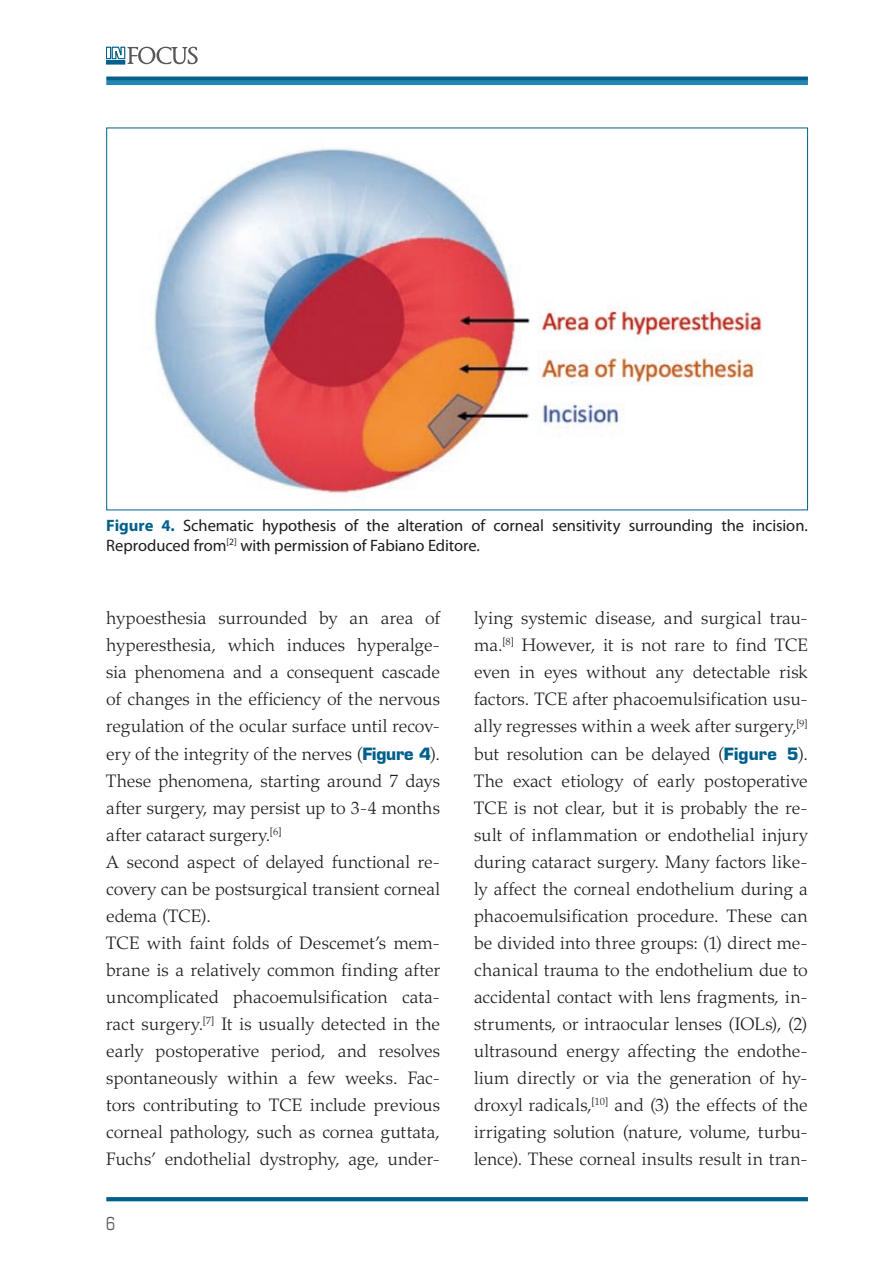
<style>
.page{position:relative;width:893px;height:1263px;background:#fff}
.page>*{position:absolute;margin:0;border:0;box-sizing:border-box;transform-origin:0 0}
.t1{font:300 18px/27px "Palatino LT Std";color:#1d1d1b}
.t2{font:condensed 18px "Eurostile LT Std";color:#575756;scale:.9 1}
.t3{font:16.5px/19.5px "Myriad Pro";letter-spacing:-.005em;color:#1d1d1b}
.s1{font-weight:700;color:#00608b}
.s2{font-family:"Eurostile LT Std";font-weight:700;font-size:16.5px;color:#00608b}
</style>
<div class="page">
<hr style="left:106px;top:81px;width:702px;height:4px;background:#2187b7">
<div style="left:106px;top:61px;width:19px;height:3px;border:1px solid #00608b"></div>
<div style="left:106px;top:47px;width:5px;height:12px;border:1px solid #00608b"></div>
<svg style="left:112px;top:47px;width:86px;height:17px"></svg>
<svg style="left:106px;top:77px;width:702px;height:4px;background:#0a6690"></svg>
<svg style="left:106px;top:1197px;width:702px;height:4px;background:#05638d"></svg>
<img style="left:154px;top:148px;width:608px;height:346px">
<p class="t3" style="left:106px;top:516px;width:703px"><span class="s1">Figure 4.</span> Schematic hypothesis of the alteration of corneal sensitivity surrounding the incision.<br>Reproduced from<sup>[2]</sup> with permission of Fabiano Editore.</p>
<p class="t1" style="left:106px;top:605px;width:335px">hypoesthesia surrounded by an area of hyperesthesia, which induces hyperalge&shy;sia phenomena and a consequent cascade of changes in the efficiency of the nervous regulation of the ocular surface until recov&shy;ery of the integrity of the nerves (<span class="s2">Figure 4</span>).<br>These phenomena, starting around 7 days after surgery, may persist up to 3-4 months after cataract surgery.<sup>[6]<br></sup>A second aspect of delayed functional re&shy;covery can be postsurgical transient corneal edema (TCE).<br>TCE with faint folds of Descemet’s mem&shy;brane is a relatively common finding after uncomplicated phacoemulsification cata&shy;ract surgery.<sup>[7]</sup> It is usually detected in the early postoperative period, and resolves spontaneously within a few weeks. Fac&shy;tors contributing to TCE include previous corneal pathology, such as cornea guttata, Fuchs’ endothelial dystrophy, age, under-</p>
<p class="t1" style="left:474px;top:605px;width:335px;text-align:justify">lying systemic disease, and surgical trau&shy;ma.<sup>[8]</sup> However, it is not rare to find TCE even in eyes without any detectable risk factors. TCE after phacoemulsification usu&shy;ally regresses within a week after surgery,<sup>[9] </sup>but resolution can be delayed (<span class="s2">Figure 5</span>).<br>The exact etiology of early postoperative TCE is not clear, but it is probably the re&shy;sult of inflammation or endothelial injury during cataract surgery. Many factors like&shy;ly affect the corneal endothelium during a phacoemulsification procedure. These can be divided into three groups: (1) direct me&shy;chanical trauma to the endothelium due to accidental contact with lens fragments, in&shy;struments, or intraocular lenses (IOLs), (2) ultrasound energy affecting the endothe&shy;lium directly or via the generation of hy&shy;droxyl radicals,<sup>[10]</sup> and (3) the effects of the irrigating solution (nature, volume, turbu&shy;lence). These corneal insults result in tran-</p>
<p class="t2" style="left:106px;top:1212px;width:12px">6</p>
</div>
